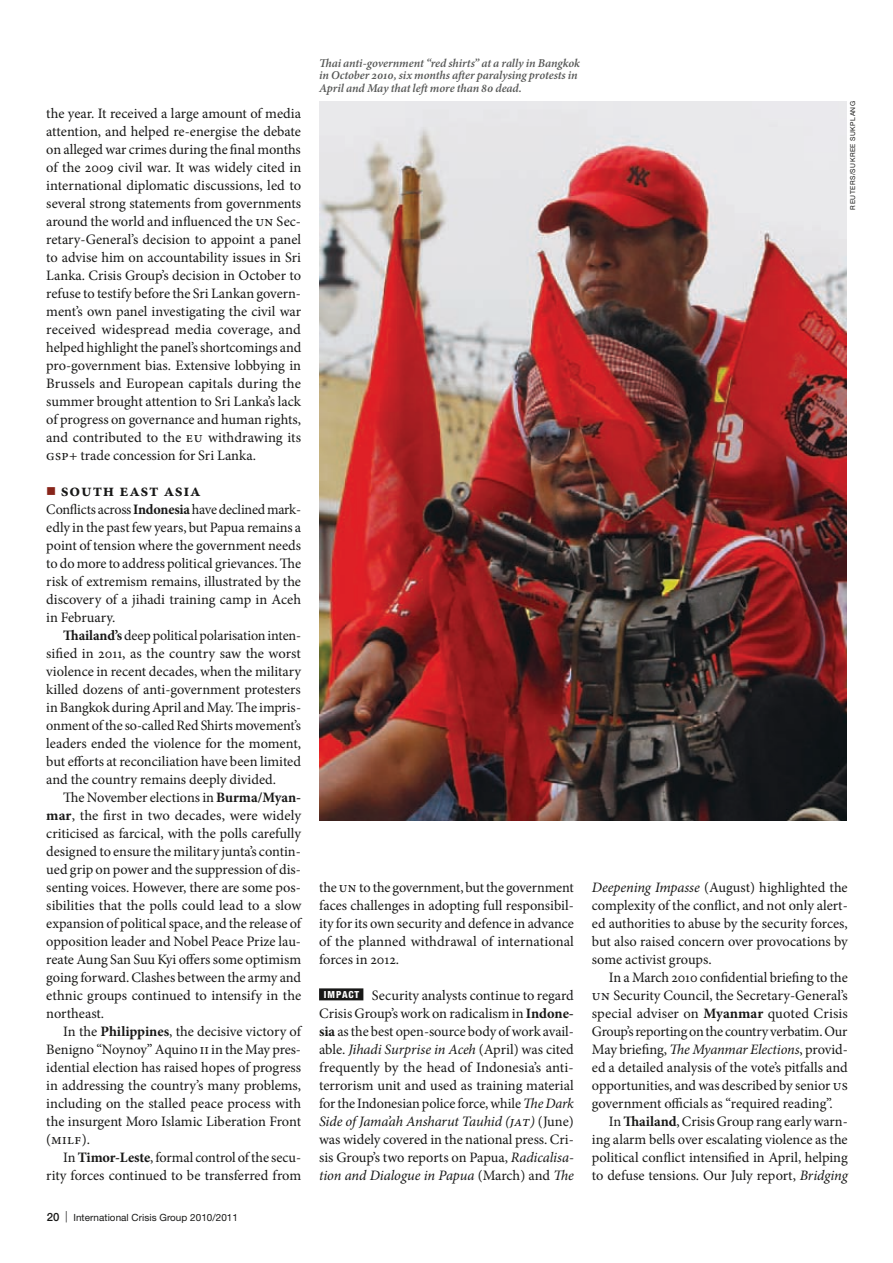
<style>
.page{position:relative;width:893px;height:1263px;background:#fff}
.page>*{position:absolute;margin:0;border:0;box-sizing:border-box;transform-origin:0 0}
.t1{font:700 17.4px "Minion Pro";color:#181817}
.t2{font:15px "Minion Pro";color:#181817}
.t3{font:14.4px/18px "Minion Pro";color:#181817;text-align:justify}
.t4{font:italic 600 12px/12.3px "Minion Pro";letter-spacing:-.005em;color:#565756}
.t5{font:9.9px "Helvetica Neue";letter-spacing:.005em;color:#181817}
.t6{font:6.75px "Helvetica Neue";letter-spacing:.075em;color:#181817}
.s1{font-size:15px}
.s2{color:#88251a}
.s3{font-weight:700}
.s4{font-size:14.4px}
.s5{font-weight:500;font-size:11.4px}
.s6{font-weight:300;font-size:11.4px}
.s7{font-style:italic}
.s8{font-style:italic;font-size:15px}
</style>
<div class="page">
<img style="left:319px;top:101px;width:528px;height:719px">
<div style="left:319px;top:988px;width:44px;height:12px;background:#181817"></div>
<p class="t3" style="left:46px;top:105px;width:256px">the year. It received a large amount of media attention, and helped re-energise the debate on alleged war crimes during the final months of the 2009 civil war. It was widely cited in international diplomatic discussions, led to several strong statements from governments around the world and influenced the <span class="s1">UN</span> Sec&shy;retary-General’s decision to appoint a panel to advise him on accountability issues in Sri Lanka. Crisis Group’s decision in October to refuse to testify before the Sri Lankan govern&shy;ment’s own panel investigating the civil war received widespread media coverage, and helped highlight the panel’s shortcomings and pro-government bias. Extensive lobbying in Brussels and European capitals during the summer brought attention to Sri Lanka’s lack of progress on governance and human rights, and contributed to the <span class="s1">EU</span> withdrawing its <span class="s1">GSP</span>+ trade concession for Sri Lanka.</p>
<p class="t1" style="left:46px;top:478px;width:156px"><span class="s2">■</span> south east asia</p>
<p class="t3" style="left:46px;top:501px;width:256px">Conflicts across <span class="s3">Indonesia</span> have declined mark-</p>
<p class="t3" style="left:46px;top:519px;width:256px">edly in the past few years, but Papua remains a</p>
<p class="t3" style="left:46px;top:537px;width:256px">point of tension where the government needs</p>
<p class="t3" style="left:46px;top:555px;width:256px">to do more to address political grievances. The</p>
<p class="t3" style="left:46px;top:573px;width:256px">risk of extremism remains, illustrated by the</p>
<p class="t3" style="left:46px;top:591px;width:256px">discovery of a jihadi training camp in Aceh</p>
<p class="t3" style="left:46px;top:609px;width:71px">in February.</p>
<p class="t3" style="left:63px;top:627px;width:239px"><span class="s3">Thailand’s</span> deep political polarisation inten-</p>
<p class="t3" style="left:46px;top:645px;width:256px">sified in 2011, as the country saw the worst</p>
<p class="t3" style="left:46px;top:663px;width:257px">violence in recent decades, when the military</p>
<p class="t3" style="left:46px;top:681px;width:256px">killed dozens of anti-government protesters</p>
<p class="t3" style="left:46px;top:699px;width:256px">in Bangkok during April and May. The impris-</p>
<p class="t3" style="left:46px;top:717px;width:256px">onment of the so-called Red Shirts movement’s</p>
<p class="t3" style="left:46px;top:735px;width:256px">leaders ended the violence for the moment,</p>
<p class="t3" style="left:46px;top:753px;width:256px">but efforts at reconciliation have been limited</p>
<p class="t3" style="left:46px;top:771px;width:231px">and the country remains deeply divided.</p>
<p class="t3" style="left:63px;top:789px;width:239px">The November elections in <span class="s3">Burma/Myan-</span></p>
<p class="t3" style="left:46px;top:807px;width:257px"><span class="s3">mar</span>, the first in two decades, were widely</p>
<p class="t3" style="left:46px;top:825px;width:257px">criticised as farcical, with the polls carefully</p>
<p class="t3" style="left:46px;top:843px;width:256px">designed to ensure the military junta’s contin-</p>
<p class="t3" style="left:46px;top:861px;width:256px">ued grip on power and the suppression of dis-</p>
<p class="t3" style="left:46px;top:879px;width:256px">senting voices. However, there are some pos-</p>
<p class="t3" style="left:46px;top:897px;width:257px">sibilities that the polls could lead to a slow</p>
<p class="t3" style="left:46px;top:915px;width:256px">expansion of political space, and the release of</p>
<p class="t3" style="left:46px;top:933px;width:256px">opposition leader and Nobel Peace Prize lau-</p>
<p class="t3" style="left:46px;top:951px;width:256px">reate Aung San Suu Kyi offers some optimism</p>
<p class="t3" style="left:46px;top:969px;width:256px">going forward. Clashes between the army and</p>
<p class="t3" style="left:46px;top:987px;width:256px">ethnic groups continued to intensify in the</p>
<p class="t3" style="left:46px;top:1005px;width:59px">northeast.</p>
<p class="t3" style="left:63px;top:1023px;width:239px">In the <span class="s3">Philippines</span>, the decisive victory of</p>
<p class="t3" style="left:46px;top:1041px;width:256px">Benigno “Noynoy” Aquino <span class="s1">II</span> in the May pres-</p>
<p class="t3" style="left:46px;top:1059px;width:256px">idential election has raised hopes of progress</p>
<p class="t3" style="left:46px;top:1077px;width:256px">in addressing the country’s many problems,</p>
<p class="t3" style="left:46px;top:1095px;width:256px">including on the stalled peace process with</p>
<p class="t3" style="left:46px;top:1113px;width:256px">the insurgent Moro Islamic Liberation Front</p>
<p class="t2" style="left:46px;top:1129px;width:45px"><span class="s4">(</span>MILF<span class="s4">).</span></p>
<p class="t3" style="left:46px;top:1149px;width:256px;text-align:right">In <span class="s3">Timor-Leste</span>, formal control of the secu&shy;rity forces continued to be transferred from</p>
<p class="t5" style="left:47px;top:1211px;width:193px"><span class="s5">20</span> <span class="s6">|</span> International Crisis Group 2010/2011</p>
<p class="t4" style="left:319px;top:57px;width:262px">Thai anti-government “red shirts” at a rally in Bangkok in October 2010, six months after paralysing protests in<br>April and May that left more than 80 dead.</p>
<p class="t6" style="left:849px;top:210px;width:110px;rotate:-90deg">REUTERS/SUKREE SUKPLANG</p>
<p class="t3" style="left:319px;top:879px;width:256px">the <span class="s1">UN</span> to the government, but the government faces challenges in adopting full responsibil&shy;ity for its own security and defence in advance of the planned withdrawal of international forces in 2012.</p>
<p class="t3" style="left:319px;top:987px;width:256px;text-align:center"><sup>IMPACT</sup> Security analysts continue to regard Crisis Group’s work on radicalism in <span class="s3">Indone&shy;sia</span> as the best open-source body of work avail&shy;able. <span class="s7">Jihadi Surprise in Aceh</span> (April) was cited frequently by the head of Indonesia’s anti&shy;terrorism unit and used as training material for the Indonesian police force, while <span class="s7">The Dark Side of Jama’ah Ansharut Tauhid (</span><span class="s8">JAT</span><span class="s7">)</span> (June) was widely covered in the national press. Cri&shy;sis Group’s two reports on Papua, <span class="s7">Radicalisa&shy;tion and Dialogue in Papua</span> (March) and <span class="s7">The</span></p>
<p class="t3" style="left:592px;top:879px;width:257px"><span class="s7">Deepening Impasse</span> (August) highlighted the</p>
<p class="t3" style="left:592px;top:897px;width:257px">complexity of the conflict, and not only alert-</p>
<p class="t3" style="left:592px;top:915px;width:257px">ed authorities to abuse by the security forces,</p>
<p class="t3" style="left:592px;top:933px;width:258px">but also raised concern over provocations by</p>
<p class="t3" style="left:592px;top:951px;width:121px">some activist groups.</p>
<p class="t3" style="left:609px;top:969px;width:240px">In a March 2010 confidential briefing to the</p>
<p class="t3" style="left:592px;top:987px;width:257px"><span class="s1">UN</span> Security Council, the Secretary-General’s</p>
<p class="t3" style="left:592px;top:1005px;width:257px">special adviser on <span class="s3">Myanmar</span> quoted Crisis</p>
<p class="t3" style="left:592px;top:1023px;width:257px">Group’s reporting on the country verbatim. Our</p>
<p class="t3" style="left:592px;top:1041px;width:257px">May briefing, <span class="s7">The Myanmar Elections</span>, provid-</p>
<p class="t3" style="left:592px;top:1059px;width:257px">ed a detailed analysis of the vote’s pitfalls and</p>
<p class="t3" style="left:592px;top:1077px;width:257px">opportunities, and was described by senior <span class="s1">us</span></p>
<p class="t3" style="left:592px;top:1095px;width:243px">government officials as “required reading”.</p>
<p class="t3" style="left:609px;top:1113px;width:240px">In <span class="s3">Thailand</span>, Crisis Group rang early warn-</p>
<p class="t3" style="left:592px;top:1131px;width:257px">ing alarm bells over escalating violence as the</p>
<p class="t3" style="left:592px;top:1149px;width:257px">political conflict intensified in April, helping</p>
<p class="t3" style="left:592px;top:1167px;width:257px">to defuse tensions. Our July report, <span class="s7">Bridging</span></p>
</div>
